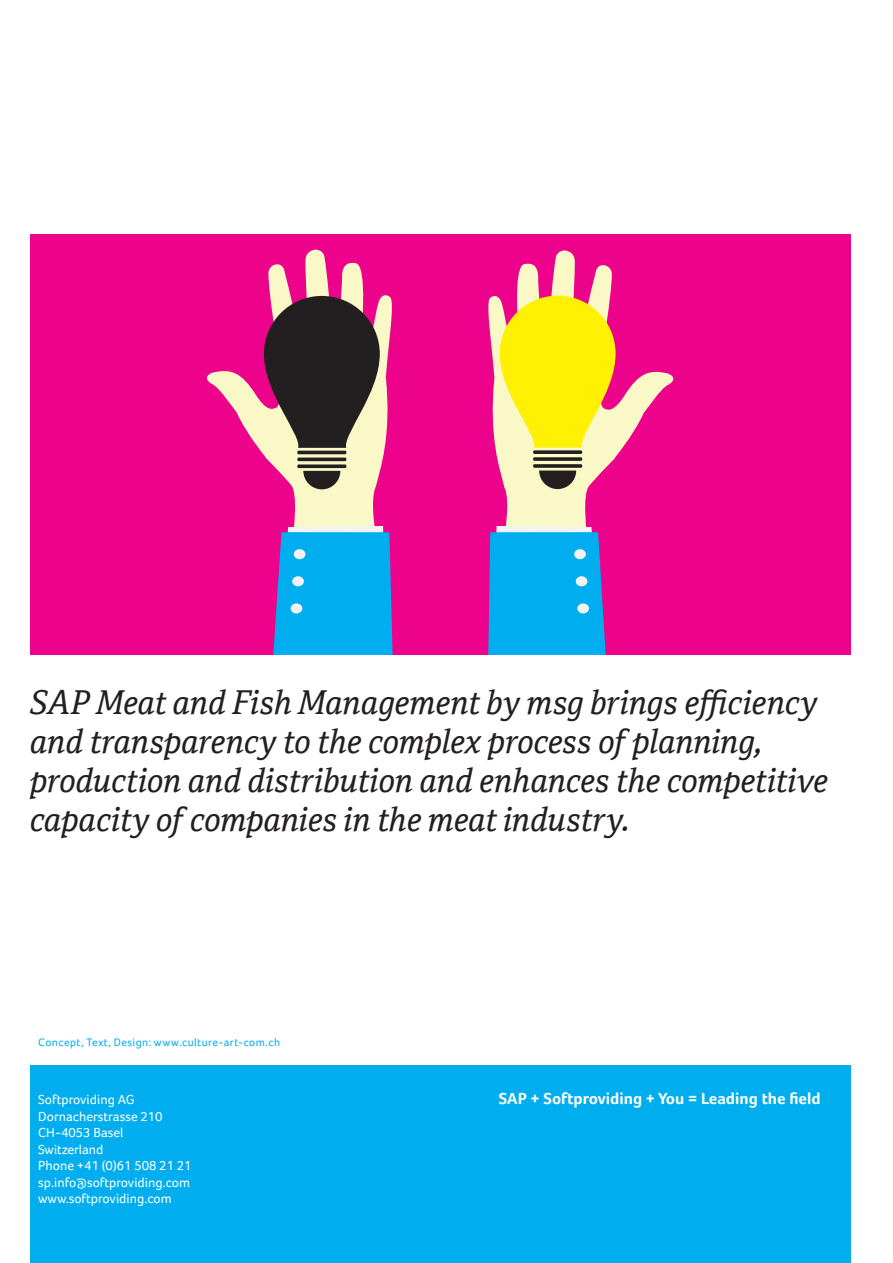
<style>
.page{position:relative;width:893px;height:1263px;background:#fff}
.page>*{position:absolute;margin:0;border:0;box-sizing:border-box;transform-origin:0 0}
.t1{font:italic 33px/39px "Cordale";letter-spacing:-.01em;color:#231f20}
.t2{font:700 16.5px "Foco Corp";color:#fff}
.t3{font:13.5px "Foco Corp";color:#fff}
.t4{font:11.25px "Foco Corp";letter-spacing:.04em;color:#00aeef}
</style>
<div class="page">
<div style="left:30px;top:1065px;width:820px;height:198px;background:#00aeef"></div>
<div style="left:30px;top:234px;width:820px;height:421px;background:#ed028c"></div>
<svg style="left:488px;top:250px;width:186px;height:276px"></svg>
<svg style="left:207px;top:249px;width:185px;height:277px"></svg>
<svg style="left:273px;top:526px;width:120px;height:129px;background:#18a6e9"></svg>
<div style="left:294px;top:549px;width:11px;height:10px;background:#f2f3f4;border-radius:50%"></div>
<div style="left:292px;top:576px;width:12px;height:10px;background:#f2f3f4;border-radius:50%"></div>
<div style="left:291px;top:603px;width:11px;height:10px;background:#f2f3f4;border-radius:50%"></div>
<svg style="left:488px;top:526px;width:118px;height:129px;background:#16a7e9"></svg>
<div style="left:574px;top:549px;width:12px;height:10px;background:#f2f3f4;border-radius:50%"></div>
<div style="left:576px;top:576px;width:11px;height:10px;background:#f2f3f4;border-radius:50%"></div>
<div style="left:577px;top:603px;width:12px;height:10px;background:#f2f3f4;border-radius:50%"></div>
<svg style="left:264px;top:296px;width:116px;height:152px;background:#564244"></svg>
<hr style="left:297px;top:451px;width:49px;height:3px;background:#231f20;border-radius:2px">
<hr style="left:297px;top:458px;width:49px;height:3px;background:#231f20;border-radius:2px">
<svg style="left:297px;top:464px;width:49px;height:4px"></svg>
<svg style="left:303px;top:471px;width:37px;height:18px"></svg>
<svg style="left:500px;top:296px;width:116px;height:151px;background:#fde52d"></svg>
<svg style="left:533px;top:450px;width:49px;height:4px"></svg>
<svg style="left:533px;top:457px;width:49px;height:4px"></svg>
<svg style="left:533px;top:464px;width:49px;height:4px"></svg>
<svg style="left:539px;top:470px;width:37px;height:19px"></svg>
<p class="t1" style="left:30px;top:683px;width:789px">SAP Meat and Fish Management by msg brings efficiency</p>
<p class="t1" style="left:30px;top:722px;width:735px">and transparency to the complex process of planning,</p>
<p class="t1" style="left:30px;top:761px;width:800px">production and distribution and enhances the competitive capacity of companies in the meat industry.</p>
<p class="t4" style="left:38px;top:1036px;width:243px">Concept, Text, Design: www.culture-art-com.ch</p>
<p class="t3" style="left:38px;top:1092px;width:98px">Softproviding AG</p>
<p class="t3" style="left:38px;top:1108px;width:126px">Dornacherstrasse 210</p>
<p class="t3" style="left:38px;top:1125px;width:87px">CH-4053 Basel</p>
<p class="t3" style="left:38px;top:1141px;width:67px">Switzerland</p>
<p class="t3" style="left:38px;top:1158px;width:155px">Phone +41 (0)61 508 21 21</p>
<p class="t3" style="left:38px;top:1174px;width:153px">sp.info@softproviding.com</p>
<p class="t3" style="left:38px;top:1191px;width:135px">www.softproviding.com</p>
<p class="t2" style="left:499px;top:1089px;width:323px">SAP + Softproviding + You = Leading the field</p>
</div>
